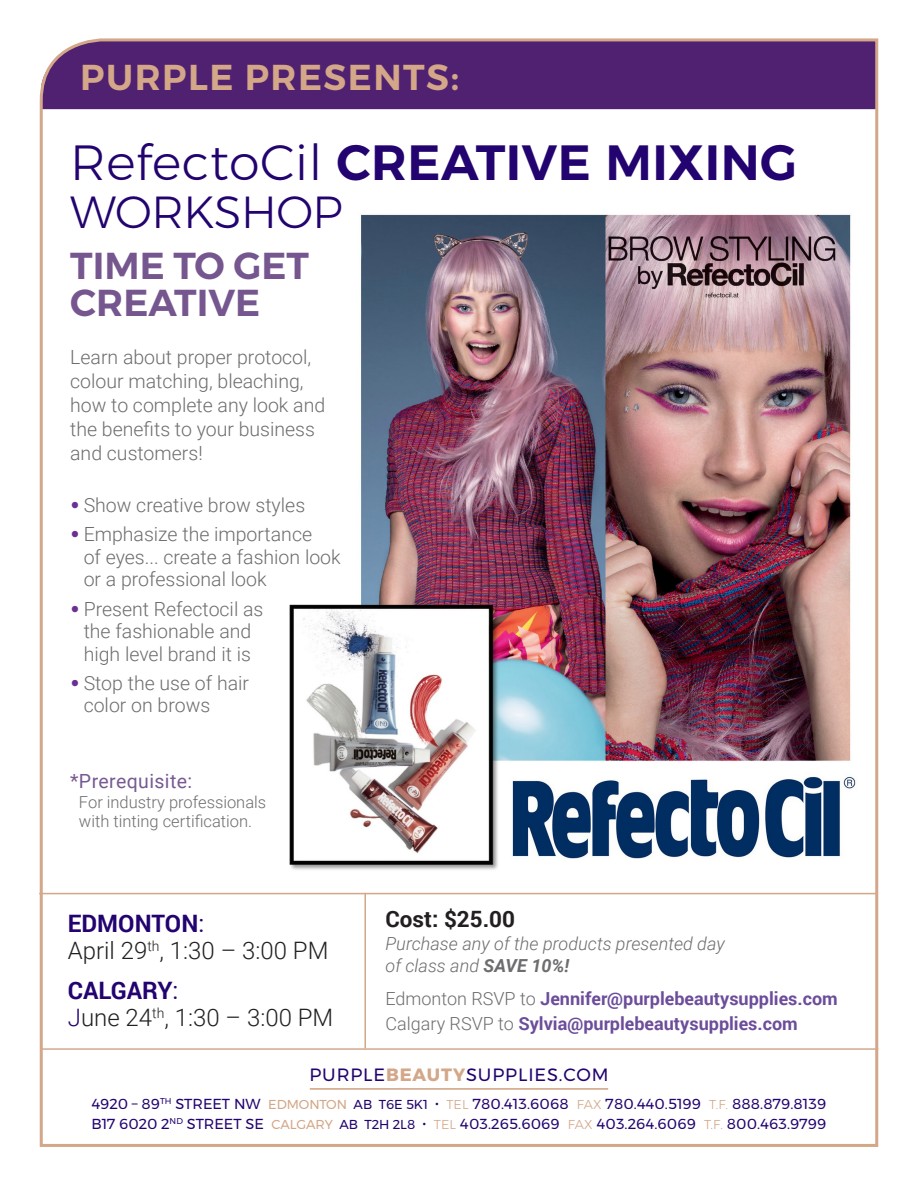
<style>
.page{position:relative;width:918px;height:1188px;background:#fff}
.page>*{position:absolute;margin:0;border:0;box-sizing:border-box;transform-origin:0 0}
.largepurp{font:600 49.5px "Montserrat";letter-spacing:.01em;color:#22036f}
.largepurp-2{font:300 45px "Montserrat";letter-spacing:-.01em;color:#22036f}
.glwy{font:600 37.5px/37.5px "Montserrat";color:#75568f}
.largepurp-3{font:600 36px "Montserrat";letter-spacing:.04em;color:#d3a788}
.Body{font:300 24px/27px "Roboto";color:#231f20}
.Body-2{font:700 22.5px "Roboto";color:#231f20}
.Body-3{font:300 19.5px/22.5px "Roboto";color:#6c6d70}
.bolder{font:19.5px "Roboto";letter-spacing:.02em;color:#775a92}
.Body-4{font:700 18px "Roboto";color:#6c4d9a}
.Body-5{font:italic 300 18px/22.5px "Roboto";color:#6c6d70}
.t1{font:17.85px "Montserrat";letter-spacing:.05em;color:#22036f}
.bolder-2{font:300 16.5px/19.5px "Roboto";color:#6c6d70}
.t2{font:14.55px/20.4px "Montserrat";letter-spacing:.01em;color:#22036f}
.s1{font-weight:300}
.s2{font-family:"Montserrat";font-weight:400;font-size:37.5px;color:#6a3092}
.s3{font-weight:700;color:#22036f}
.s4{font-weight:400;color:#22036f}
.s5{color:#22036f}
.s6{font-weight:700}
.s7{font-weight:300;color:#6c6d70}
.s8{font-weight:700;color:#d3a788}
.s9{font-size:12.9px;color:#d3a788}
.s10{font-size:12.9px}
.s11{font-weight:300;font-size:12.9px;color:#d3a788}
</style>
<div class="page">
<img style="left:39px;top:38px;width:840px;height:1109px">
<hr style="left:39px;top:893px;width:837px;height:1px;background:#d3a788">
<hr style="left:364px;top:893px;width:2px;height:155px;background:#d3a788">
<p class="largepurp-3" style="left:80px;top:49px;width:380px">PURPLE PRESENTS:</p>
<p class="largepurp" style="left:70px;top:123px;width:728px"><span class="s1">RefectoCil</span> CREATIVE MIXING</p>
<p class="largepurp-2" style="left:70px;top:178px;width:274px">WORKSHOP</p>
<p class="glwy" style="left:70px;top:247px;width:240px">TIME TO GET<br>CREATIVE</p>
<p class="Body-3" style="left:70px;top:345px;width:257px;line-height:24px">Learn about proper protocol, colour matching, bleaching, how to complete any look and the benefits to your business and customers!</p>
<p class="Body-3" style="left:70px;top:493px;width:237px"><span class="s2">•</span> Show creative brow styles</p>
<p class="Body-3" style="left:84px;top:523px;width:259px;text-indent:-14px"><span class="s2">•</span> Emphasize the importance<br>of eyes... create a fashion look or a professional look</p>
<p class="Body-3" style="left:70px;top:597px;width:195px;text-align:center"><span class="s2">•</span> Present Refectocil as the fashionable and high level brand it is</p>
<p class="Body-3" style="left:84px;top:671px;width:167px;text-indent:-14px"><span class="s2">•</span> Stop the use of hair color on brows</p>
<p class="bolder" style="left:70px;top:768px;width:124px">*Prerequisite:</p>
<p class="bolder-2" style="left:79px;top:791px;width:189px">For industry professionals with tinting certification.</p>
<p class="Body" style="left:68px;top:909px;width:262px"><span class="s3">EDMONTON</span><span class="s4">:<br></span>April 29<sup>th</sup>, 1:30 – 3:00 PM</p>
<p class="Body" style="left:68px;top:977px;width:267px"><span class="s3">CALGARY</span><span class="s4">:<br></span><span class="s5">J</span>une 24<sup>th</sup>, 1:30 – 3:00 PM</p>
<p class="Body-2" style="left:385px;top:903px;width:131px">Cost: $25.00</p>
<p class="Body-5" style="left:385px;top:932px;width:341px">Purchase any of the products presented day of class and <span class="s6">SAVE 10%!</span></p>
<p class="Body-4" style="left:385px;top:986px;width:454px"><span class="s7">Edmonton RSVP to</span> Jennifer@purplebeautysupplies.com</p>
<p class="Body-4" style="left:385px;top:1011px;width:414px"><span class="s7">Calgary RSVP to</span> Sylvia@purplebeautysupplies.com</p>
<p class="t1" style="left:309px;top:1061px;width:301px">PURPLE<span class="s8">BEAUTY</span>SUPPLIES.COM</p>
<p class="t2" style="left:91px;top:1093px;width:737px">4920 – 89<sup>TH</sup> STREET NW <span class="s9">EDMONTON</span> <span class="s10">AB T6E 5K1</span> • <span class="s11">TEL</span> 780.413.6068 <span class="s11">FAX</span> 780.440.5199 <span class="s11">T.F.</span> 888.879.8139<br>B17 6020 2<sup>ND</sup> STREET SE <span class="s9">CALGARY</span> <span class="s10">AB T2H 2L8</span> • <span class="s11">TEL</span> 403.265.6069 <span class="s11">FAX</span> 403.264.6069 <span class="s11">T.F.</span> 800.463.9799</p>
</div>
